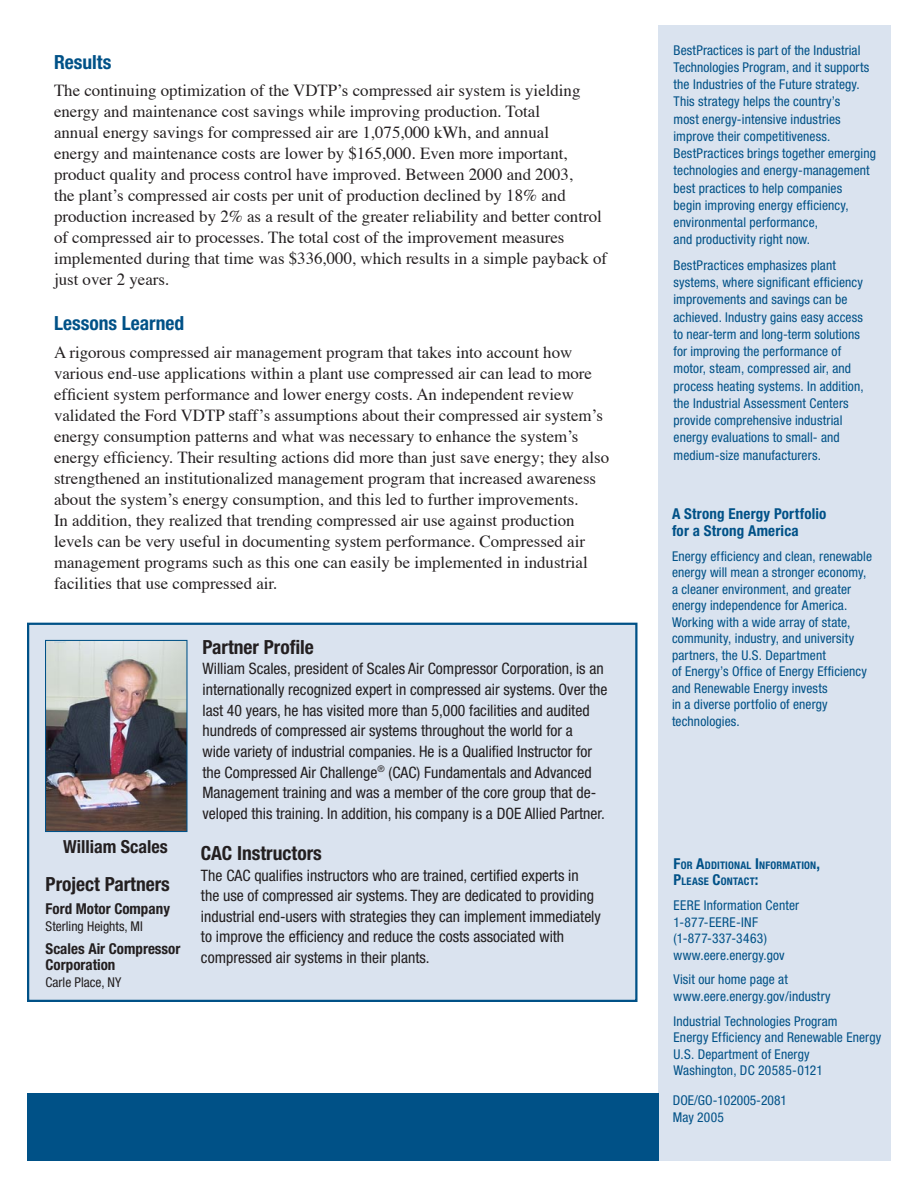
<style>
.page{position:relative;width:918px;height:1188px;background:#fff}
.page>*{position:absolute;margin:0;border:0;box-sizing:border-box;transform-origin:0 0}
.heading_1{font:700 condensed 19.5px "Helvetica Neue LT Std";color:#231f20}
.t1{font:700 condensed 19.5px "Helvetica Neue LT Std";color:#005187}
.heading_2{font:700 condensed 19.5px "Helvetica Neue LT Std";color:#231f20}
.heading_1-2{font:700 condensed 18px "Helvetica Neue LT Std";color:#231f20}
.t2{font:16.8px/21px "Times";color:#231f20}
.t3{font:condensed 15.75px/20.5px "Helvetica Neue LT Std";color:#231f20}
.heading_1-3{font:700 condensed 15px/16.5px "Helvetica Neue LT Std";color:#231f20}
.t4{font:700 condensed 15px/16.5px "Helvetica Neue LT Std";letter-spacing:.015em;color:#005187}
.SideBar__E{font:condensed 13.5px/17.2px "Helvetica Neue LT Std";letter-spacing:.01em;color:#005187}
.heading_1-4{font:condensed 13.5px "Helvetica Neue LT Std";color:#231f20}
.t5{font:700 condensed 10.5px/16.5px "Helvetica Neue LT Std";letter-spacing:.015em;color:#005187}
.s1{font-size:15px}
</style>
<div class="page">
<div style="left:659px;top:26px;width:232px;height:1135px;background:#dae3ef"></div>
<div style="left:27px;top:1094px;width:632px;height:67px;background:#005187"></div>
<div style="left:28px;top:624px;width:608px;height:377px;background:#dae3ef"></div>
<div style="left:27px;top:623px;width:611px;height:379px;border:2px solid #005187"></div>
<img style="left:47px;top:642px;width:139px;height:188px">
<div style="left:45px;top:640px;width:143px;height:192px;border:1px solid #005187"></div>
<p class="t1" style="left:54px;top:50px;width:59px">Results</p>
<p class="t2" style="left:54px;top:81px;width:555px">The continuing optimization of the VDTPʼs compressed air system is yielding energy and maintenance cost savings while improving production. Total<br>annual energy savings for compressed air are 1,075,000 kWh, and annual<br>energy and maintenance costs are lower by $165,000. Even more important, product quality and process control have improved. Between 2000 and 2003,<br>the plantʼs compressed air costs per unit of production declined by 18% and production increased by 2% as a result of the greater reliability and better control of compressed air to processes. The total cost of the improvement measures implemented during that time was $336,000, which results in a simple payback of just over 2 years.</p>
<p class="t1" style="left:54px;top:311px;width:132px">Lessons Learned</p>
<p class="t2" style="left:54px;top:342px;width:557px">A rigorous compressed air management program that takes into account how various end-use applications within a plant use compressed air can lead to more efficient system performance and lower energy costs. An independent review validated the Ford VDTP staffʼs assumptions about their compressed air systemʼs energy consumption patterns and what was necessary to enhance the systemʼs energy efficiency. Their resulting actions did more than just save energy; they also strengthened an institutionalized management program that increased awareness about the systemʼs energy consumption, and this led to further improvements.<br>In addition, they realized that trending compressed air use against production levels can be very useful in documenting system performance. Compressed air management programs such as this one can easily be implemented in industrial facilities that use compressed air.</p>
<p class="heading_1-2" style="left:63px;top:836px;width:106px">William Scales</p>
<p class="heading_1" style="left:46px;top:872px;width:126px">Project Partners</p>
<p class="heading_1-3" style="left:46px;top:900px;width:126px">Ford Motor Company</p>
<p class="heading_1-4" style="left:46px;top:918px;width:99px">Sterling Heights, MI</p>
<p class="heading_1-3" style="left:46px;top:940px;width:136px">Scales Air Compressor<br>Corporation</p>
<p class="heading_1-4" style="left:46px;top:974px;width:77px">Carle Place, NY</p>
<p class="heading_1" style="left:202px;top:635px;width:113px">Partner Profile</p>
<p class="t3" style="left:202px;top:659px;width:406px">William Scales, president of Scales Air Compressor Corporation, is an internationally recognized expert in compressed air systems. Over the last 40 years, he has visited more than 5,000 facilities and audited hundreds of compressed air systems throughout the world for a<br>wide variety of industrial companies. He is a Qualified Instructor for the Compressed Air Challenge<sup>®</sup> (CAC) Fundamentals and Advanced Management training and was a member of the core group that de&shy;veloped this training. In addition, his company is a DOE Allied Partner.</p>
<p class="heading_2" style="left:201px;top:841px;width:122px">CAC Instructors</p>
<p class="t3" style="left:201px;top:865px;width:401px">The CAC qualifies instructors who are trained, certified experts in the use of compressed air systems. They are dedicated to providing industrial end-users with strategies they can implement immediately to improve the efficiency and reduce the costs associated with compressed air systems in their plants.</p>
<p class="SideBar__E" style="left:674px;top:41px;width:204px">BestPractices is part of the Industrial Technologies Program, and it supports the Industries of the Future strategy.<br>This strategy helps the country’s<br>most energy-intensive industries improve their competitiveness.<br>BestPractices brings together emerging technologies and energy-management best practices to help companies<br>begin improving energy efficiency, environmental performance,<br>and productivity right now.</p>
<p class="SideBar__E" style="left:674px;top:256px;width:192px">BestPractices emphasizes plant systems, where significant efficiency improvements and savings can be achieved. Industry gains easy access to near-term and long-term solutions for improving the performance of motor, steam, compressed air, and process heating systems. In addition, the Industrial Assessment Centers provide comprehensive industrial energy evaluations to small- and medium-size manufacturers.</p>
<p class="t4" style="left:672px;top:505px;width:156px">A Strong Energy Portfolio for a Strong America</p>
<p class="SideBar__E" style="left:672px;top:547px;width:202px;line-height:16.5px">Energy efficiency and clean, renewable energy will mean a stronger economy, a cleaner environment, and greater energy independence for America.<br>Working with a wide array of state, community, industry, and university partners, the U.S. Department<br>of Energy’s Office of Energy Efficiency and Renewable Energy invests<br>in a diverse portfolio of energy technologies.</p>
<p class="t5" style="left:674px;top:857px;width:148px"><span class="s1">F</span>OR <span class="s1">A</span>DDITIONAL <span class="s1">I</span>NFORMATION<span class="s1">,<br>P</span>LEASE <span class="s1">C</span>ONTACT<span class="s1">:</span></p>
<p class="SideBar__E" style="left:674px;top:897px;width:127px;line-height:16.5px">EERE Information Center<br>1-877-EERE-INF (1-877-337-3463) www.eere.energy.gov</p>
<p class="SideBar__E" style="left:674px;top:971px;width:159px;line-height:16.5px">Visit our home page at www.eere.energy.gov/industry</p>
<p class="SideBar__E" style="left:674px;top:1013px;width:209px;line-height:16.5px">Industrial Technologies Program<br>Energy Efficiency and Renewable Energy<br>U.S. Department of Energy<br>Washington, DC 20585-0121</p>
<p class="SideBar__E" style="left:673px;top:1092px;width:116px;line-height:16.5px">DOE/GO-102005-2081<br>May 2005</p>
</div>
